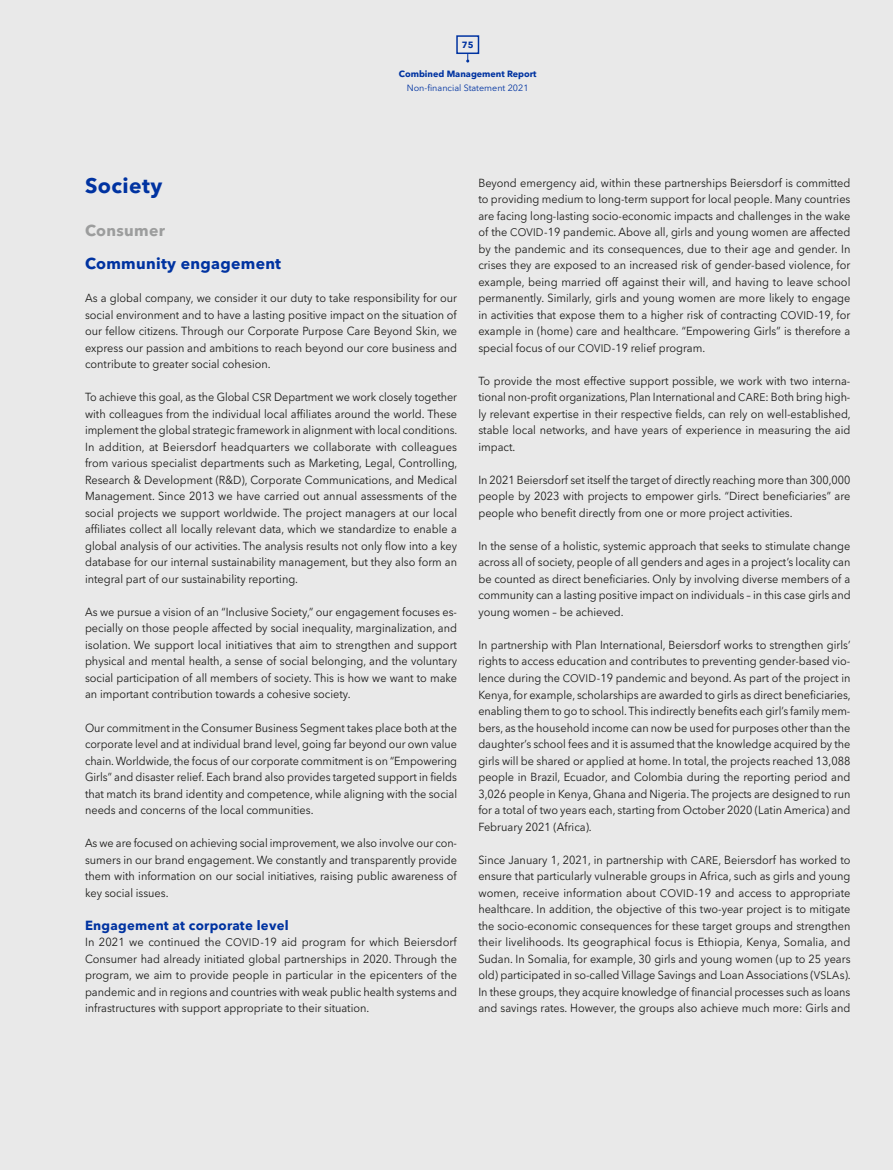
<style>
.page{position:relative;width:893px;height:1170px;background:#fff}
.page>*{position:absolute;margin:0;border:0;box-sizing:border-box;transform-origin:0 0}
.t1{font:700 21px "Avenir Next LT Pro";letter-spacing:.02em;color:#0033a1}
.t2{font:700 15.75px "Avenir Next LT Pro";letter-spacing:.02em;color:#0033a1}
.t3{font:700 15.75px "Avenir Next LT Pro";letter-spacing:.02em;color:#9c9d9d}
.t4{font:700 13.2px "Avenir Next LT Pro";letter-spacing:.02em;color:#0033a1}
.t5{font:11.7px/16.5px "Avenir Next LT Pro";color:#1a1a18;text-align:justify;scale:.94 1}
.t6{font:11.7px/16.5px "Avenir Next LT Pro";color:#1a1a18;text-align:justify;scale:.93 1}
.t7{font:11.7px/16.5px "Avenir Next LT Pro";color:#1a1a18;text-align:justify;scale:.95 1}
.t8{font:700 9px "Avenir Next LT Pro";color:#0033a1}
.t9{font:9px "Avenir Next LT Pro";color:#0033a1}
.s1{font-size:10.8px}
</style>
<div class="page">
<div style="left:0;top:0;width:893px;height:1169px;background:#e9e9e9"></div>
<svg style="left:456px;top:35px;width:24px;height:28px"></svg>
<p class="t8" style="left:462px;top:39px;width:13px">75</p>
<p class="t9" style="left:407px;top:82px;width:123px">Non-financial Statement 2021</p>
<p class="t8" style="left:399px;top:69px;width:139px">Combined Management Report</p>
<h1 class="t1" style="left:85px;top:172px;width:79px">Society</h1>
<h2 class="t3" style="left:85px;top:221px;width:81px">Consumer</h2>
<h2 class="t2" style="left:85px;top:254px;width:198px">Community engagement</h2>
<p class="t5" style="left:85px;top:290px;width:397px">As a global company, we consider it our duty to take responsibility for our social environment and to have a lasting positive impact on the situation of our fellow citizens. Through our Corporate Purpose Care Beyond Skin, we express our passion and ambitions to reach beyond our core business and contribute to greater social cohesion.</p>
<p class="t6" style="left:85px;top:389px;width:402px">To achieve this goal, as the Global <span class="s1">CSR</span> Department we work closely together with colleagues from the individual local affiliates around the world. These implement the global strategic framework in alignment with local conditions.<br>In addition, at Beiersdorf headquarters we collaborate with colleagues from various specialist departments such as Marketing, Legal, Controlling, Research &amp; Development (R&amp;D), Corporate Communications, and Medical Management. Since 2013 we have carried out annual assessments of the social projects we support worldwide. The project managers at our local affiliates collect all locally relevant data, which we standardize to enable a global analysis of our activities. The analysis results not only flow into a key database for our internal sustainability management, but they also form an integral part of our sustainability reporting.</p>
<p class="t5" style="left:85px;top:603px;width:397px">As we pursue a vision of an “Inclusive Society,” our engagement focuses es&shy;pecially on those people affected by social inequality, marginalization, and isolation. We support local initiatives that aim to strengthen and support physical and mental health, a sense of social belonging, and the voluntary social participation of all members of society. This is how we want to make an important contribution towards a cohesive society.</p>
<p class="t5" style="left:85px;top:719px;width:397px">Our commitment in the Consumer Business Segment takes place both at the corporate level and at individual brand level, going far beyond our own value chain. Worldwide, the focus of our corporate commitment is on “Empowering Girls” and disaster relief. Each brand also provides targeted support in fields that match its brand identity and competence, while aligning with the social needs and concerns of the local communities.</p>
<p class="t5" style="left:85px;top:834px;width:397px">As we are focused on achieving social improvement, we also involve our con&shy;sumers in our brand engagement. We constantly and transparently provide them with information on our social initiatives, raising public awareness of key social issues.</p>
<p class="t4" style="left:85px;top:916px;width:205px">Engagement at corporate level</p>
<p class="t7" style="left:85px;top:933px;width:393px">In 2021 we continued the <span class="s1">COVID</span>-19 aid program for which Beiersdorf Consumer had already initiated global partnerships in 2020. Through the program, we aim to provide people in particular in the epicenters of the pandemic and in regions and countries with weak public health systems and infrastructures with support appropriate to their situation.</p>
<p class="t5" style="left:478px;top:174px;width:397px">Beyond emergency aid, within these partnerships Beiersdorf is committed to providing medium to long-term support for local people. Many countries are facing long-lasting socio-economic impacts and challenges in the wake of the <span class="s1">COVID</span>-19 pandemic. Above all, girls and young women are affected by the pandemic and its consequences, due to their age and gender. In crises they are exposed to an increased risk of gender-based violence, for example, being married off against their will, and having to leave school permanently. Similarly, girls and young women are more likely to engage in activities that expose them to a higher risk of contracting <span class="s1">COVID</span>-19, for example in (home) care and healthcare. “Empowering Girls” is therefore a special focus of our <span class="s1">COVID</span>-19 relief program.</p>
<p class="t5" style="left:478px;top:372px;width:398px">To provide the most effective support possible, we work with two interna&shy;tional non-profit organizations, Plan International and <span class="s1">CARE</span>: Both bring high&shy;ly relevant expertise in their respective fields, can rely on well-established, stable local networks, and have years of experience in measuring the aid impact.</p>
<p class="t5" style="left:478px;top:471px;width:397px">In 2021 Beiersdorf set itself the target of directly reaching more than 300,000 people by 2023 with projects to empower girls. “Direct beneficiaries” are people who benefit directly from one or more project activities.</p>
<p class="t5" style="left:478px;top:537px;width:398px">In the sense of a holistic, systemic approach that seeks to stimulate change across all of society, people of all genders and ages in a project’s locality can be counted as direct beneficiaries. Only by involving diverse members of a community can a lasting positive impact on individuals – in this case girls and young women – be achieved.</p>
<p class="t5" style="left:478px;top:636px;width:398px">In partnership with Plan International, Beiersdorf works to strengthen girls’ rights to access education and contributes to preventing gender-based vio&shy;lence during the <span class="s1">COVID</span>-19 pandemic and beyond. As part of the project in Kenya, for example, scholarships are awarded to girls as direct beneficiaries, enabling them to go to school.This indirectly benefits each girl’s family mem&shy;bers, as the household income can now be used for purposes other than the daughter’s school fees and it is assumed that the knowledge acquired by the girls will be shared or applied at home. In total, the projects reached 13,088 people in Brazil, Ecuador, and Colombia during the reporting period and 3,026 people in Kenya, Ghana and Nigeria. The projects are designed to run for a total of two years each, starting from October 2020 (Latin America) and February 2021 (Africa).</p>
<p class="t5" style="left:478px;top:851px;width:398px">Since January 1, 2021, in partnership with <span class="s1">CARE</span>, Beiersdorf has worked to ensure that particularly vulnerable groups in Africa, such as girls and young women, receive information about <span class="s1">COVID</span>-19 and access to appropriate healthcare. In addition, the objective of this two-year project is to mitigate the socio-economic consequences for these target groups and strengthen their livelihoods. Its geographical focus is Ethiopia, Kenya, Somalia, and Sudan. In Somalia, for example, 30 girls and young women (up to 25 years old) participated in so-called Village Savings and Loan Associations (<span class="s1">VSLA</span>s).<br>In these groups, they acquire knowledge of financial processes such as loans and savings rates. However, the groups also achieve much more: Girls and</p>
</div>
